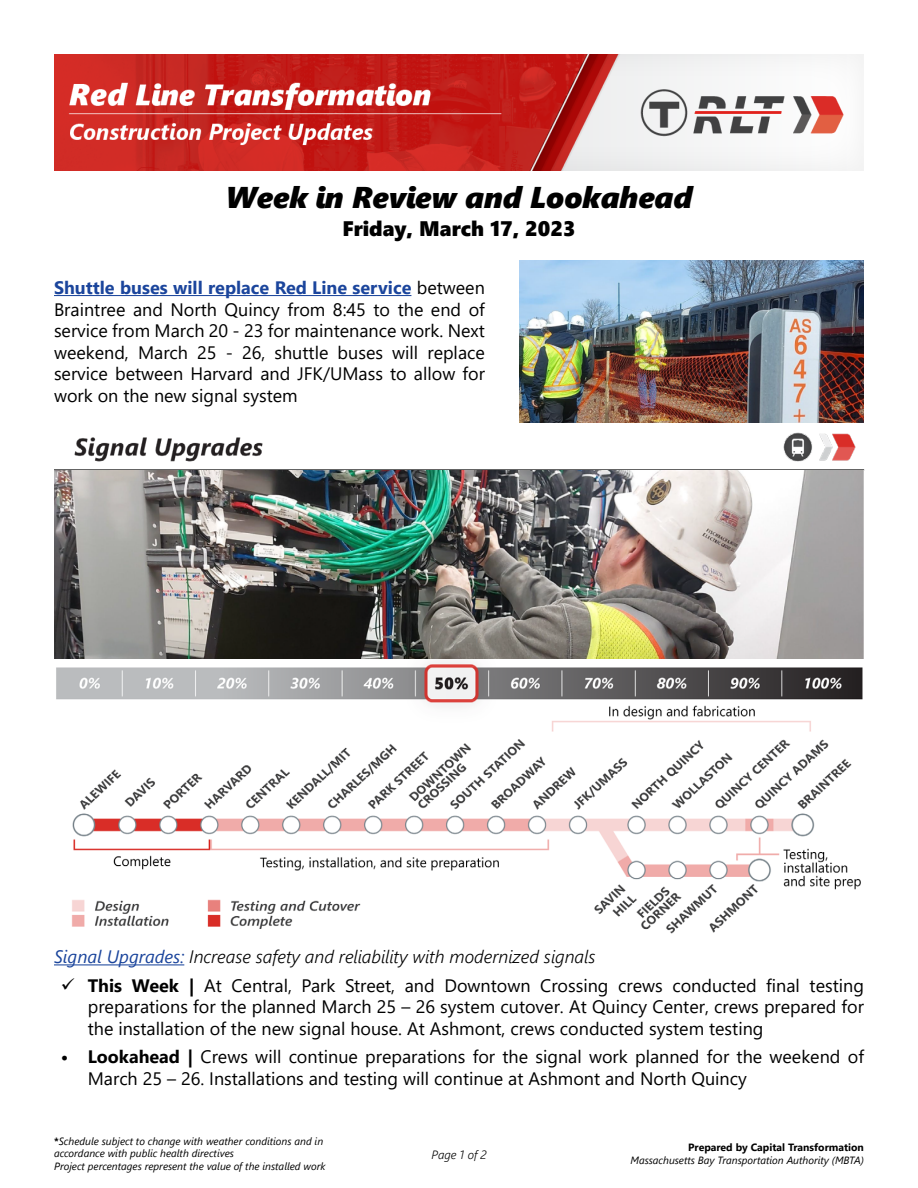
<style>
.page{position:relative;width:918px;height:1188px;background:#fff}
.page>*{position:absolute;margin:0;border:0;box-sizing:border-box;transform-origin:0 0}
.t1{font:italic 30px "Segoe UI Black";color:#000}
.t2{font:21px "Segoe UI Black";color:#000}
.t3{font:18px/21.6px "Segoe UI";color:#000}
.t4{font:italic 300 12px "Segoe UI";letter-spacing:-.005em;color:#000}
.t5{font:italic 10.5px/12.6px "Segoe UI";color:#000}
.t6{font:700 10.5px "Segoe UI";color:#000}
.s1{font-weight:700;color:#1b459c}
.s2{font-style:italic;color:#1b459c}
.s3{font-weight:300;font-style:italic}
.s4{font-weight:700}
.s5{font-weight:700;font-style:normal}
</style>
<div class="page">
<img style="left:54px;top:54px;width:810px;height:116px">
<hr style="left:54px;top:964px;width:130px;height:1px;background:#1b459c">
<hr style="left:54px;top:295px;width:357px;height:1px;background:#1b459c">
<img style="left:520px;top:260px;width:344px;height:162px">
<img style="left:74px;top:432px;width:782px;height:30px">
<hr style="left:54px;top:469px;width:810px;height:2px;background:#414141">
<img style="left:54px;top:471px;width:810px;height:463px">
<h1 class="t1" style="left:226px;top:174px;width:468px">Week in Review and Lookahead</h1>
<h1 class="t2" style="left:342px;top:214px;width:235px">Friday, March 17, 2023</h1>
<p class="t3" style="left:54px;top:275px;width:432px;text-align:justify"><span class="s1">Shuttle buses will replace Red Line service</span> between Braintree and North Quincy from 8:45 to the end of service from March 20 - 23 for maintenance work. Next weekend, March 25 - 26, shuttle buses will replace service between Harvard and JFK/UMass to allow for work on the new signal system</p>
<p class="t3" style="left:88px;top:941px;width:778px;line-height:28.3px;text-indent:-34px"><span class="s2">Signal Upgrades:</span> <span class="s3">Increase safety and reliability with modernized signals<br></span><span class="s4">This Week |</span> At Central, Park Street, and Downtown Crossing crews conducted final testing</p>
<p class="t3" style="left:88px;top:995px;width:778px">preparations for the planned March 25 – 26 system cutover. At Quincy Center, crews prepared for the installation of the new signal house. At Ashmont, crews conducted system testing</p>
<p class="t3" style="left:88px;top:1044px;width:778px;text-indent:-27px"><span class="s4">• Lookahead |</span> Crews will continue preparations for the signal work planned for the weekend of<br>March 25 – 26. Installations and testing will continue at Ashmont and North Quincy</p>
<p class="t5" style="left:54px;top:1133px;width:273px"><span class="s5">*</span>Schedule subject to change with weather conditions and in accordance with public health directives<br>Project percentages represent the value of the installed work</p>
<p class="t4" style="left:432px;top:1143px;width:56px">Page 1 of 2</p>
<p class="t6" style="left:688px;top:1137px;width:177px">Prepared by Capital Transformation</p>
<p class="t5" style="left:630px;top:1152px;width:235px">Massachusetts Bay Transportation Authority (MBTA)</p>
</div>
